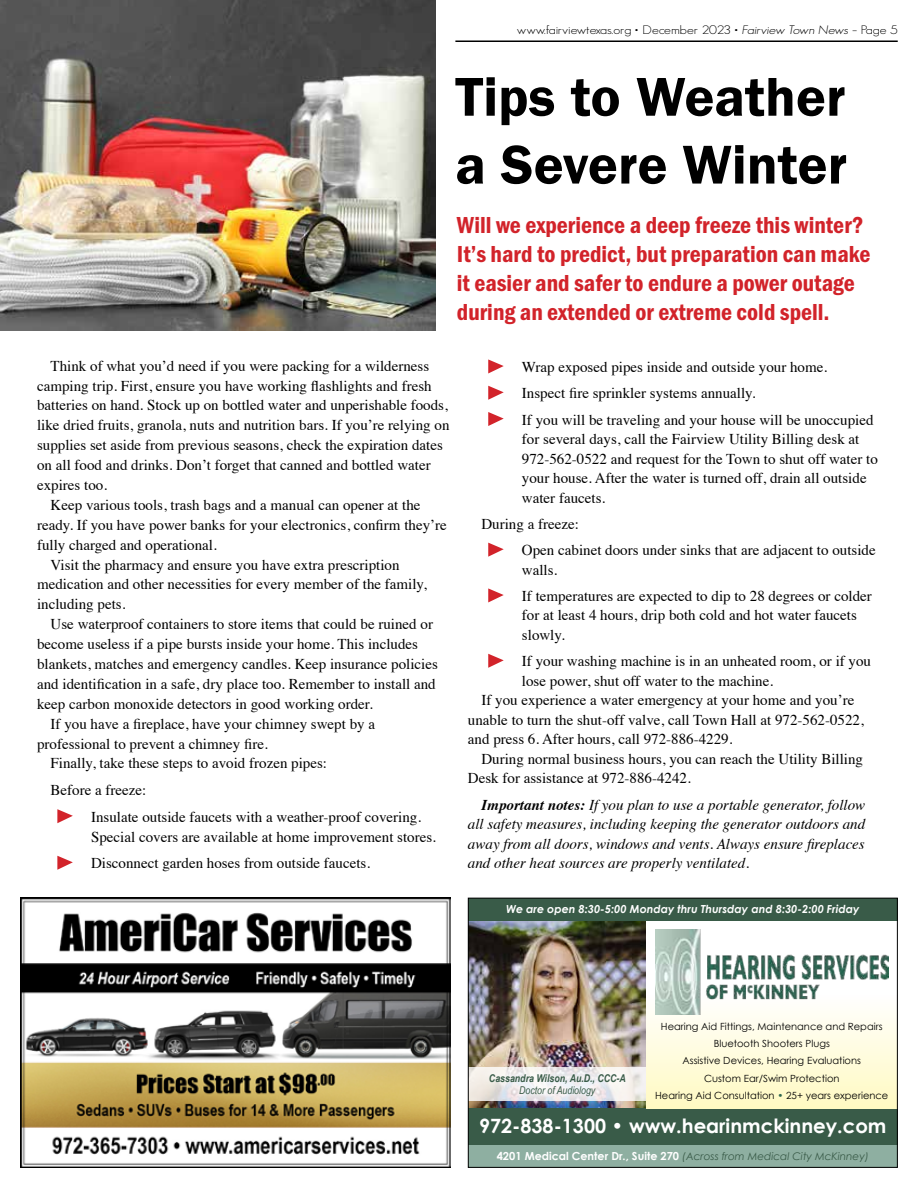
<style>
.page{position:relative;width:918px;height:1188px;background:#fff}
.page>*{position:absolute;margin:0;border:0;box-sizing:border-box;transform-origin:0 0}
.t1{font:56.55px/67.8px "Franklin Gothic URW Dem";color:#000}
.t2{font:24px/28.8px "Franklin Gothic URW Con Dem";color:#d2232a}
.t3{font:700 19.65px "Century Gothic";color:#fff}
.t4{font:15px/26.2px "Times";color:#000}
.t5{font:italic 15px/19.5px "Times";color:#000;text-align:justify}
.t6{font:300 12px "Geosans";color:#000;scale:1.16 1}
.t7{font:italic 700 11.1px "Century Gothic";color:#fff}
.t8{font:italic 700 10.8px "Arial Narrow";color:#395b48}
.t9{font:italic 10.8px "Arial Narrow";color:#395b48}
.t10{font:italic 10.5px "Century Gothic";color:#395b48}
.t11{font:9.9px/17px "Century Gothic";color:#000;text-align:center}
.s1{font-style:italic}
.s2{font-weight:700}
.s3{color:#2d664f}
.s4{font-weight:700;font-style:normal;font-size:11.1px;color:#fff}
</style>
<div class="page">
<hr style="left:455px;top:40px;width:443px;height:2px;background:#000">
<svg style="left:57px;top:809px;width:16px;height:14px"></svg>
<svg style="left:57px;top:856px;width:16px;height:14px"></svg>
<svg style="left:488px;top:359px;width:16px;height:14px"></svg>
<svg style="left:488px;top:386px;width:16px;height:14px"></svg>
<svg style="left:488px;top:412px;width:16px;height:14px"></svg>
<svg style="left:488px;top:543px;width:16px;height:14px"></svg>
<svg style="left:488px;top:588px;width:16px;height:14px"></svg>
<svg style="left:488px;top:654px;width:16px;height:14px"></svg>
<img style="left:0;top:0;width:435px;height:331px">
<img style="left:20px;top:898px;width:430px;height:270px">
<img style="left:470px;top:921px;width:176px;height:187px">
<div style="left:468px;top:1108px;width:429px;height:37px;background:#395b48"></div>
<div style="left:646px;top:995px;width:251px;height:113px;background:linear-gradient(to bottom,#fffefe,#fffac2)"></div>
<div style="left:468px;top:1145px;width:429px;height:22px;background:#8eafa1"></div>
<div style="left:468px;top:898px;width:429px;height:23px;background:#395b48"></div>
<svg style="left:470px;top:1067px;width:176px;height:34px"></svg>
<div style="left:478px;top:1062px;width:160px;height:47px;background:#fff;opacity:.75"></div>
<img style="left:655px;top:929px;width:233px;height:85px">
<div style="left:468px;top:898px;width:430px;height:270px;border:1px solid #000"></div>
<p class="t6" style="left:517px;top:23px;width:330px">www.fairviewtexas.org • December 2023 • <span class="s1">Fairview Town News</span> – Page 5</p>
<h1 class="t1" style="left:455px;top:62px;width:393px">Tips to Weather a Severe Winter</h1>
<h2 class="t2" style="left:457px;top:210px;width:415px">Will we experience a deep freeze this winter?<br>It’s hard to predict, but preparation can make it easier and safer to endure a power outage during an extended or extreme cold spell.</h2>
<p class="t4" style="left:51px;top:351px;width:380px">Think of what you’d need if you were packing for a wilderness</p>
<p class="t4" style="left:37px;top:371px;width:396px">camping trip. First, ensure you have working flashlights and fresh</p>
<p class="t4" style="left:37px;top:391px;width:412px">batteries on hand. Stock up on bottled water and unperishable foods,</p>
<p class="t4" style="left:37px;top:411px;width:414px">like dried fruits, granola, nuts and nutrition bars. If you’re relying on</p>
<p class="t4" style="left:37px;top:431px;width:407px">supplies set aside from previous seasons, check the expiration dates</p>
<p class="t4" style="left:37px;top:451px;width:395px">on all food and drinks. Don’t forget that canned and bottled water</p>
<p class="t4" style="left:37px;top:471px;width:71px">expires too.</p>
<p class="t4" style="left:51px;top:490px;width:371px">Keep various tools, trash bags and a manual can opener at the</p>
<p class="t4" style="left:37px;top:510px;width:411px">ready. If you have power banks for your electronics, confirm they’re</p>
<p class="t4" style="left:37px;top:530px;width:181px">fully charged and operational.</p>
<p class="t4" style="left:51px;top:550px;width:351px">Visit the pharmacy and ensure you have extra prescription</p>
<p class="t4" style="left:37px;top:570px;width:391px">medication and other necessities for every member of the family,</p>
<p class="t4" style="left:37px;top:590px;width:90px">including pets.</p>
<p class="t4" style="left:51px;top:610px;width:384px">Use waterproof containers to store items that could be ruined or</p>
<p class="t4" style="left:37px;top:630px;width:382px">become useless if a pipe bursts inside your home. This includes</p>
<p class="t4" style="left:37px;top:650px;width:402px">blankets, matches and emergency candles. Keep insurance policies</p>
<p class="t4" style="left:37px;top:669px;width:400px">and identification in a safe, dry place too. Remember to install and</p>
<p class="t4" style="left:37px;top:689px;width:337px">keep carbon monoxide detectors in good working order.</p>
<p class="t4" style="left:51px;top:709px;width:326px">If you have a fireplace, have your chimney swept by a</p>
<p class="t4" style="left:37px;top:729px;width:232px">professional to prevent a chimney fire.</p>
<p class="t4" style="left:51px;top:749px;width:278px">Finally, take these steps to avoid frozen pipes:</p>
<p class="t4" style="left:91px;top:776px;width:332px;text-indent:-40px">Before a freeze:<br>Insulate outside faucets with a weather-proof covering.</p>
<p class="t4" style="left:91px;top:822px;width:346px;line-height:26.7px">Special covers are available at home improvement stores.<br>Disconnect garden hoses from outside faucets.</p>
<p class="t4" style="left:522px;top:353px;width:353px">Wrap exposed pipes inside and outside your home.<br>Inspect fire sprinkler systems annually.<br>If you will be traveling and your house will be unoccupied</p>
<p class="t4" style="left:522px;top:428px;width:357px;line-height:19.5px">for several days, call the Fairview Utility Billing desk at 972-562-0522 and request for the Town to shut off water to your house. After the water is turned off, drain all outside water faucets.</p>
<p class="t4" style="left:522px;top:509px;width:355px;text-indent:-40px">During a freeze:<br>Open cabinet doors under sinks that are adjacent to outside</p>
<p class="t4" style="left:522px;top:555px;width:351px">walls.<br>If temperatures are expected to dip to 28 degrees or colder</p>
<p class="t4" style="left:522px;top:604px;width:336px;line-height:19.5px">for at least 4 hours, drip both cold and hot water faucets slowly.</p>
<p class="t4" style="left:522px;top:647px;width:351px">If your washing machine is in an unheated room, or if you</p>
<p class="t4" style="left:522px;top:666px;width:253px">lose power, shut off water to the machine.</p>
<p class="t4" style="left:481px;top:686px;width:374px">If you experience a water emergency at your home and you’re</p>
<p class="t4" style="left:468px;top:705px;width:397px">unable to turn the shut-off valve, call Town Hall at 972-562-0522,</p>
<p class="t4" style="left:468px;top:725px;width:266px">and press 6. After hours, call 972-886-4229.</p>
<p class="t4" style="left:481px;top:744px;width:383px">During normal business hours, you can reach the Utility Billing</p>
<p class="t4" style="left:468px;top:764px;width:224px">Desk for assistance at 972-886-4242.</p>
<p class="t5" style="left:468px;top:794px;width:399px;text-indent:14px"><span class="s2">Important notes:</span> If you plan to use a portable generator, follow all safety measures, including keeping the generator outdoors and away from all doors, windows and vents. Always ensure fireplaces and other heat sources are properly ventilated.</p>
<p class="t7" style="left:506px;top:902px;width:355px">We are open 8:30-5:00 Monday thru Thursday and 8:30-2:00 Friday</p>
<p class="t8" style="left:489px;top:1070px;width:138px">Cassandra Wilson, Au.D., CCC-A</p>
<p class="t9" style="left:519px;top:1083px;width:78px">Doctor of Audiology</p>
<p class="t11" style="left:655px;top:1018px;width:235px">Hearing Aid Fittings, Maintenance and Repairs Bluetooth Shooters Plugs<br>Assistive Devices, Hearing Evaluations<br>Custom Ear/Swim Protection<br>Hearing Aid Consultation <span class="s3">•</span> 25+ years experience</p>
<h3 class="t3" style="left:479px;top:1111px;width:409px">972-838-1300 • www.hearinmckinney.com</h3>
<p class="t10" style="left:497px;top:1150px;width:374px"><span class="s4">4201 Medical Center Dr., Suite 270</span> (Across from Medical City McKinney)</p>
</div>
